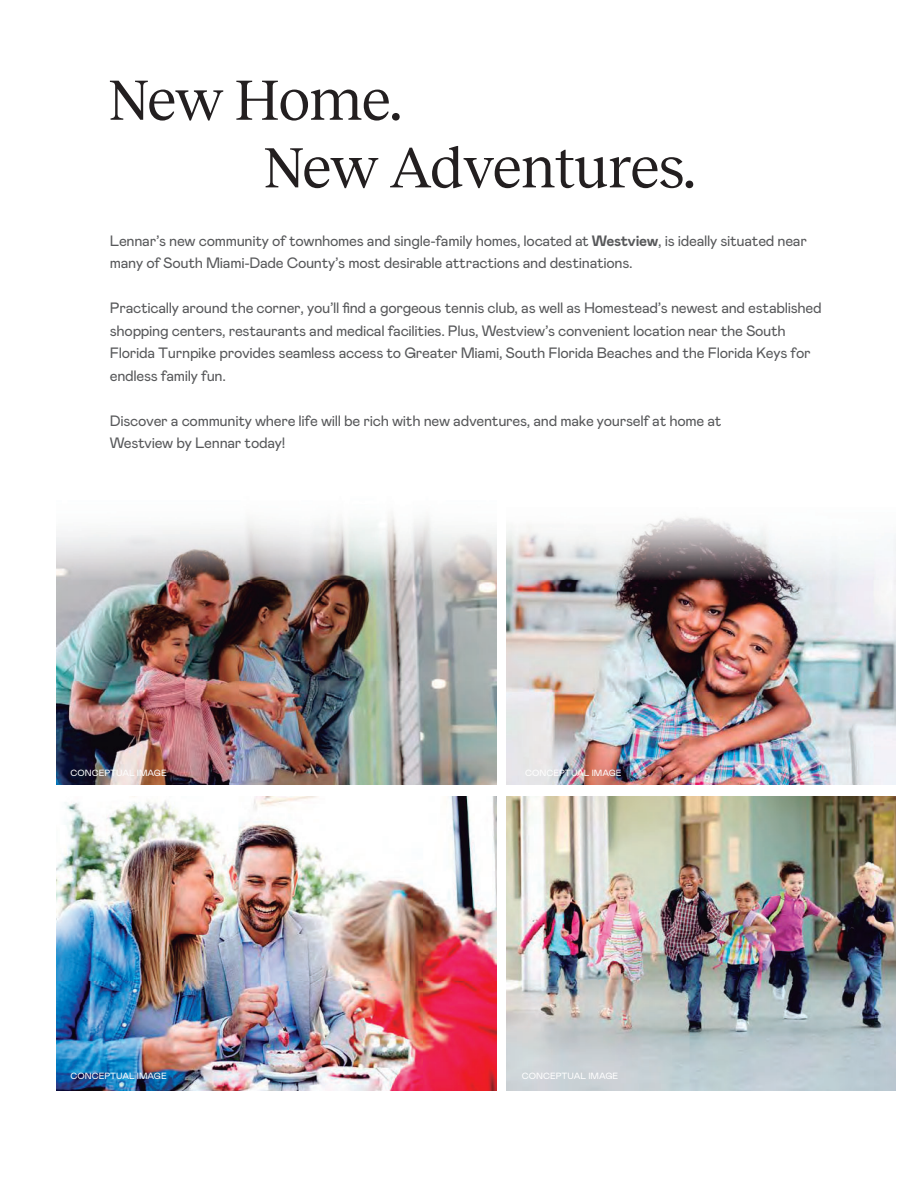
<style>
.page{position:relative;width:918px;height:1188px;background:#fff}
.page>*{position:absolute;margin:0;border:0;box-sizing:border-box;transform-origin:0 0}
.t1{font:58.5px/67.7px "Reckless";letter-spacing:-.015em;color:#231f20}
.t2{font:15px/22.5px "Mabry Pro";letter-spacing:-.02em;color:#58595b}
.t3{font:9px "Mabry Pro";color:#fff}
.s1{font-weight:700}
</style>
<div class="page">
<img style="left:57px;top:580px;width:439px;height:205px">
<img style="left:57px;top:797px;width:439px;height:294px">
<img style="left:507px;top:797px;width:389px;height:294px">
<img style="left:507px;top:580px;width:389px;height:205px">
<svg style="left:56px;top:515px;width:840px;height:65px"></svg>
<h1 class="t1" style="left:264px;top:66px;width:433px;text-indent:-155px">New Home.<br>New Adventures.</h1>
<p class="t2" style="left:110px;top:230px;width:699px">Lennar’s new community of townhomes and single-family homes, located at <span class="s1">Westview</span>, is ideally situated near many of South Miami-Dade County’s most desirable attractions and destinations.</p>
<p class="t2" style="left:110px;top:298px;width:713px">Practically around the corner, you’ll find a gorgeous tennis club, as well as Homestead’s newest and established shopping centers, restaurants and medical facilities. Plus, Westview’s convenient location near the South Florida Turnpike provides seamless access to Greater Miami, South Florida Beaches and the Florida Keys for endless family fun.</p>
<p class="t2" style="left:110px;top:410px;width:613px">Discover a community where life will be rich with new adventures, and make yourself at home at<br>Westview by Lennar today!</p>
<p class="t3" style="left:71px;top:770px;width:98px">CONCEPTUAL IMAGE</p>
<p class="t3" style="left:525px;top:770px;width:98px">CONCEPTUAL IMAGE</p>
<p class="t3" style="left:71px;top:1072px;width:98px">CONCEPTUAL IMAGE</p>
<p class="t3" style="left:522px;top:1073px;width:98px">CONCEPTUAL IMAGE</p>
</div>
